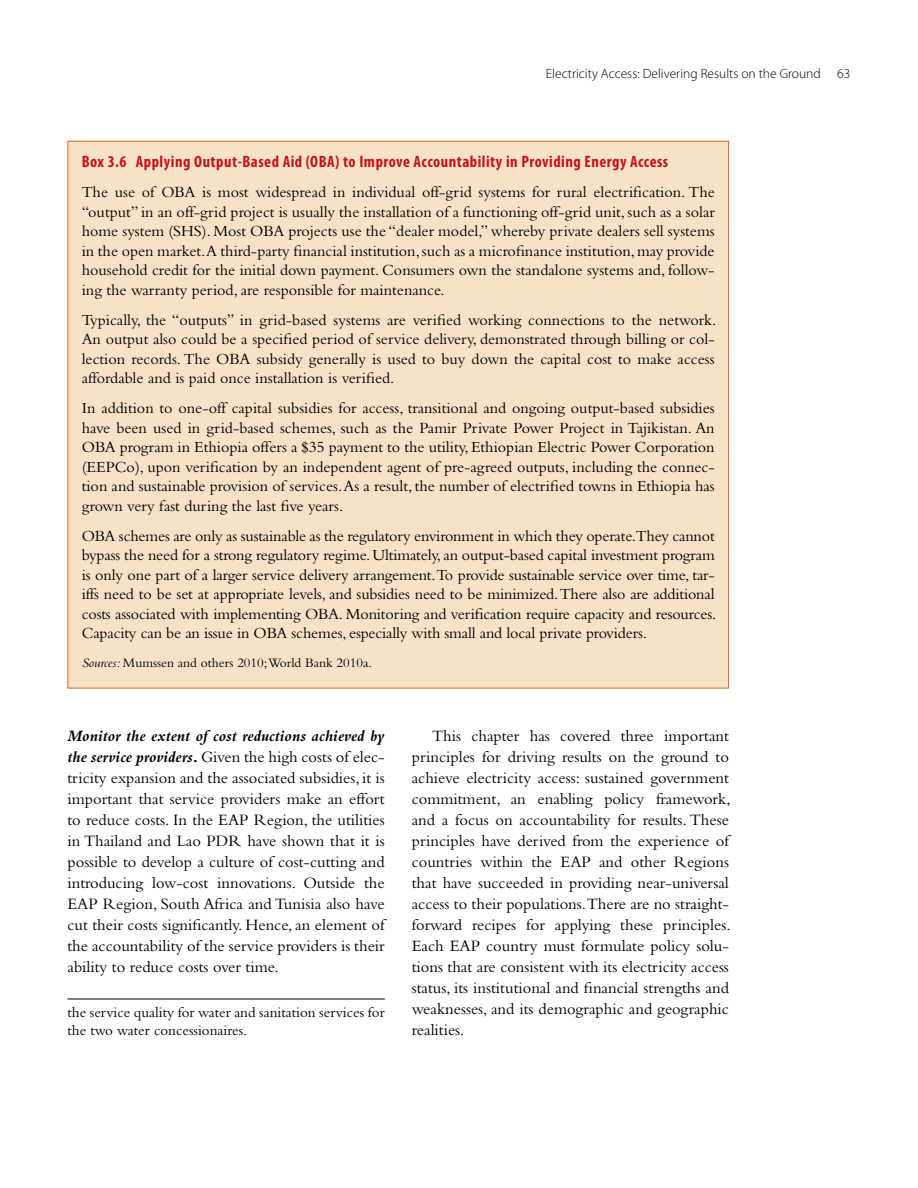
<style>
.page{position:relative;width:918px;height:1188px;background:#fff}
.page>*{position:absolute;margin:0;border:0;box-sizing:border-box;transform-origin:0 0}
.t1{font:16.5px/21px "Bembo";color:#000;text-align:justify}
.t2{font:700 condensed 16.5px "Myriad Pro";letter-spacing:.03em;color:#c4161c}
.t3{font:16.2px/19.5px "Bembo";color:#000;text-align:justify}
.t4{font:15px/18px "Bembo";color:#000}
.t5{font:300 13.5px "Myriad Pro";color:#000}
.t6{font:13.5px "Bembo";color:#000}
.s1{font-style:italic}
.s2{font-weight:700;font-style:italic}
.s3{font-weight:700}
</style>
<div class="page">
<div style="left:68px;top:141px;width:661px;height:547px;background:#f8e2c7"></div>
<hr style="left:68px;top:999px;width:317px;height:1px;background:#000">
<p class="t5" style="left:546px;top:66px;width:306px">Electricity Access: Delivering Results on the Ground 63</p>
<p class="t2" style="left:82px;top:152px;width:588px">Box 3.6 Applying Output-Based Aid (OBA) to Improve Accountability in Providing Energy Access</p>
<p class="t3" style="left:82px;top:182px;width:635px">The use of OBA is most widespread in individual off-grid systems for rural electrification. The “output” in an off-grid project is usually the installation of a functioning off-grid unit, such as a solar home system (SHS). Most OBA projects use the “dealer model,” whereby private dealers sell systems in the open market.A third-party financial institution, such as a microfinance institution, may provide household credit for the initial down payment. Consumers own the standalone systems and, follow&shy;ing the warranty period, are responsible for maintenance.</p>
<p class="t3" style="left:82px;top:310px;width:636px">Typically, the “outputs” in grid-based systems are verified working connections to the network.<br>An output also could be a specified period of service delivery, demonstrated through billing or col&shy;lection records. The OBA subsidy generally is used to buy down the capital cost to make access affordable and is paid once installation is verified.</p>
<p class="t3" style="left:82px;top:398px;width:635px">In addition to one-off capital subsidies for access, transitional and ongoing output-based subsidies have been used in grid-based schemes, such as the Pamir Private Power Project in Tajikistan. An OBA program in Ethiopia offers a $35 payment to the utility, Ethiopian Electric Power Corporation (EEPCo), upon verification by an independent agent of pre-agreed outputs, including the connec&shy;tion and sustainable provision of services. As a result, the number of electrified towns in Ethiopia has grown very fast during the last five years.</p>
<p class="t3" style="left:82px;top:526px;width:636px">OBA schemes are only as sustainable as the regulatory environment in which they operate.They cannot bypass the need for a strong regulatory regime. Ultimately, an output-based capital investment program is only one part of a larger service delivery arrangement.To provide sustainable service over time, tar&shy;iffs need to be set at appropriate levels, and subsidies need to be minimized. There also are additional costs associated with implementing OBA. Monitoring and verification require capacity and resources.<br>Capacity can be an issue in OBA schemes, especially with small and local private providers.</p>
<p class="t6" style="left:82px;top:655px;width:292px"><span class="s1">Sources:</span> Mumssen and others 2010;World Bank 2010a.</p>
<p class="t1" style="left:68px;top:725px;width:319px"><span class="s2">Monitor the extent of cost reductions achieved by the service providers</span><span class="s3">.</span> Given the high costs of elec&shy;tricity expansion and the associated subsidies, it is important that service providers make an effort to reduce costs. In the EAP Region, the utilities in Thailand and Lao PDR have shown that it is possible to develop a culture of cost-cutting and introducing low-cost innovations. Outside the EAP Region, South Africa and Tunisia also have cut their costs significantly. Hence, an element of the accountability of the service providers is their ability to reduce costs over time.</p>
<p class="t4" style="left:68px;top:1003px;width:319px">the service quality for water and sanitation services for the two water concessionaires.</p>
<p class="t1" style="left:412px;top:725px;width:320px;text-indent:20px">This chapter has covered three important principles for driving results on the ground to achieve electricity access: sustained government commitment, an enabling policy framework, and a focus on accountability for results. These principles have derived from the experience of countries within the EAP and other Regions that have succeeded in providing near-universal access to their populations.There are no straight&shy;forward recipes for applying these principles.<br>Each EAP country must formulate policy solu&shy;tions that are consistent with its electricity access status, its institutional and financial strengths and weaknesses, and its demographic and geographic realities.</p>
</div>
